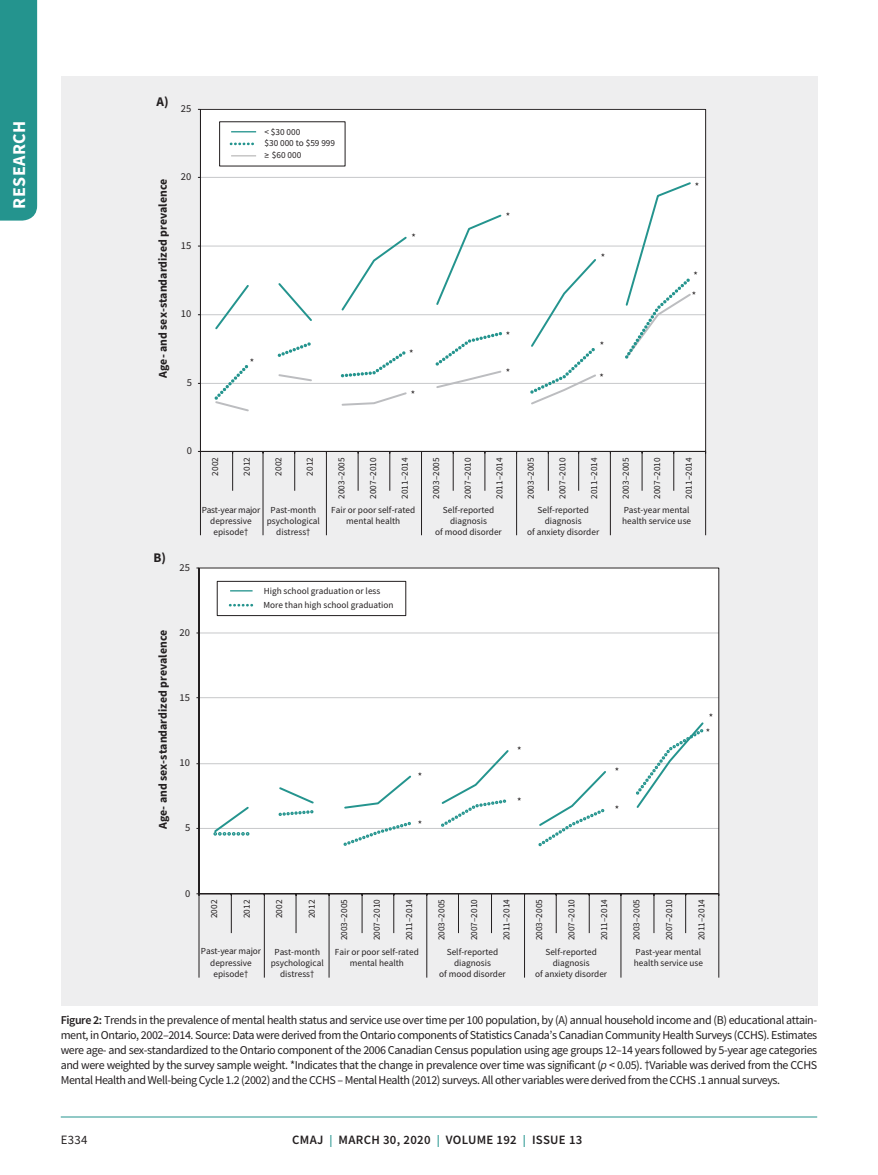
<style>
.page{position:relative;width:878px;height:1175px;background:#fff}
.page>*{position:absolute;margin:0;border:0;box-sizing:border-box;transform-origin:0 0}
.t1{font:700 18px "Source Sans Pro";letter-spacing:.025em;color:#fff}
.t2{font:700 13.2px "Source Sans Pro";color:#231f20}
.t3{font:600 12.75px "Source Sans Pro";letter-spacing:.025em;color:#231f20}
.t4{font:12.75px "Source Sans Pro";color:#231f20}
.t5{font:12px/15px "Source Sans Pro";letter-spacing:-.035em;color:#231f20;text-align:justify}
.t6{font:700 11.85px "Source Sans Pro";color:#231f20}
.t7{font:10.5px/14.9px "Source Sans Pro";color:#231f20}
.t8{font:9.3px/11.1px "Source Sans Pro";color:#231f20;text-align:center}
.s1{font-weight:600}
.s2{font-style:italic}
.s3{font-size:12px;color:#24948e}
</style>
<div class="page">
<div style="left:0;top:0;width:37px;height:220px;background:#24948e"></div>
<hr style="left:61px;top:1116px;width:756px;height:1px;background:#24948e">
<div style="left:61px;top:77px;width:756px;height:928px;background:#eeeeef"></div>
<svg style="left:196px;top:109px;width:523px;height:869px"></svg>
<div style="left:212px;top:181px;width:493px;height:653px;background:#fff"></div>
<svg style="left:213px;top:278px;width:491px;height:569px"></svg>
<div style="left:219px;top:121px;width:126px;height:45px;border:1px solid #231f20"></div>
<svg style="left:231px;top:131px;width:25px;height:1px"></svg>
<svg style="left:231px;top:143px;width:25px;height:2px"></svg>
<svg style="left:231px;top:155px;width:25px;height:1px"></svg>
<div style="left:217px;top:581px;width:189px;height:35px;border:1px solid #231f20"></div>
<svg style="left:230px;top:590px;width:22px;height:1px"></svg>
<svg style="left:230px;top:604px;width:25px;height:2px"></svg>
<h1 class="t1" style="left:7px;top:208px;width:89px;rotate:-90deg">RESEARCH</h1>
<h2 class="t2" style="left:156px;top:93px;width:14px">A)</h2>
<p class="t7" style="left:181px;top:102px;width:12px">25</p>
<p class="t6" style="left:155px;top:378px;width:201px;rotate:-90deg">Age- and sex-standardized prevalence</p>
<p class="t7" style="left:181px;top:170px;width:12px">20</p>
<p class="t7" style="left:181px;top:239px;width:12px">15</p>
<p class="t7" style="left:181px;top:307px;width:12px">10</p>
<p class="t7" style="left:187px;top:375px;width:7px">5</p>
<p class="t8" style="left:264px;top:126px;width:72px;line-height:11.9px;text-align:left">&lt; $30 000<br>$30 000 to $59 999 ≥ $60 000</p>
<p class="t7" style="left:250px;top:356px;width:6px">*</p>
<p class="t7" style="left:411px;top:231px;width:6px">*</p>
<p class="t7" style="left:409px;top:347px;width:6px">*</p>
<p class="t7" style="left:411px;top:387px;width:6px">*</p>
<p class="t7" style="left:505px;top:210px;width:6px">*</p>
<p class="t7" style="left:505px;top:329px;width:6px">*</p>
<p class="t7" style="left:505px;top:366px;width:6px">*</p>
<p class="t7" style="left:601px;top:251px;width:6px">*</p>
<p class="t7" style="left:600px;top:338px;width:6px">*</p>
<p class="t7" style="left:599px;top:371px;width:6px">*</p>
<p class="t7" style="left:694px;top:180px;width:6px">*</p>
<p class="t7" style="left:693px;top:269px;width:6px">*</p>
<p class="t7" style="left:691px;top:289px;width:6px">*</p>
<p class="t7" style="left:187px;top:444px;width:7px">0</p>
<h2 class="t2" style="left:153px;top:548px;width:14px">B)</h2>
<p class="t7" style="left:179px;top:560px;width:12px">25</p>
<p class="t6" style="left:155px;top:829px;width:201px;rotate:-90deg">Age- and sex-standardized prevalence</p>
<p class="t7" style="left:179px;top:625px;width:12px">20</p>
<p class="t7" style="left:179px;top:691px;width:12px">15</p>
<p class="t7" style="left:179px;top:756px;width:12px">10</p>
<p class="t7" style="left:185px;top:821px;width:7px">5</p>
<p class="t8" style="left:210px;top:475px;width:20px;rotate:-90deg">2002</p>
<p class="t8" style="left:242px;top:475px;width:20px;rotate:-90deg">2012</p>
<p class="t8" style="left:273px;top:475px;width:20px;rotate:-90deg">2002</p>
<p class="t8" style="left:305px;top:475px;width:20px;rotate:-90deg">2012</p>
<p class="t8" style="left:336px;top:499px;width:43px;rotate:-90deg">2003–2005</p>
<p class="t8" style="left:368px;top:499px;width:43px;rotate:-90deg">2007–2010</p>
<p class="t8" style="left:400px;top:499px;width:43px;rotate:-90deg">2011–2014</p>
<p class="t8" style="left:431px;top:499px;width:43px;rotate:-90deg">2003–2005</p>
<p class="t8" style="left:463px;top:499px;width:43px;rotate:-90deg">2007–2010</p>
<p class="t8" style="left:494px;top:499px;width:43px;rotate:-90deg">2011–2014</p>
<p class="t8" style="left:526px;top:499px;width:43px;rotate:-90deg">2003–2005</p>
<p class="t8" style="left:557px;top:499px;width:43px;rotate:-90deg">2007–2010</p>
<p class="t8" style="left:589px;top:499px;width:43px;rotate:-90deg">2011–2014</p>
<p class="t8" style="left:620px;top:499px;width:43px;rotate:-90deg">2003–2005</p>
<p class="t8" style="left:652px;top:499px;width:43px;rotate:-90deg">2007–2010</p>
<p class="t8" style="left:684px;top:499px;width:43px;rotate:-90deg">2011–2014</p>
<p class="t8" style="left:202px;top:504px;width:60px">Past-year major depressive episode†</p>
<p class="t8" style="left:267px;top:504px;width:55px">Past-month psychological distress†</p>
<p class="t8" style="left:331px;top:504px;width:85px">Fair or poor self-rated mental health</p>
<p class="t8" style="left:435px;top:504px;width:68px">Self-reported diagnosis<br>of mood disorder</p>
<p class="t8" style="left:527px;top:504px;width:73px">Self-reported diagnosis<br>of anxiety disorder</p>
<p class="t8" style="left:622px;top:504px;width:70px;text-align:left">Past-year mental health service use</p>
<p class="t8" style="left:263px;top:584px;width:132px;line-height:13.8px;text-align:left">High school graduation or less<br>More than high school graduation</p>
<p class="t7" style="left:418px;top:770px;width:6px">*</p>
<p class="t7" style="left:418px;top:818px;width:6px">*</p>
<p class="t7" style="left:517px;top:744px;width:6px">*</p>
<p class="t7" style="left:517px;top:794px;width:6px">*</p>
<p class="t7" style="left:615px;top:764px;width:6px">*</p>
<p class="t7" style="left:615px;top:803px;width:6px">*</p>
<p class="t7" style="left:706px;top:711px;width:9px">* *</p>
<p class="t7" style="left:185px;top:886px;width:7px">0</p>
<p class="t8" style="left:209px;top:918px;width:20px;rotate:-90deg">2002</p>
<p class="t8" style="left:242px;top:918px;width:20px;rotate:-90deg">2012</p>
<p class="t8" style="left:274px;top:918px;width:20px;rotate:-90deg">2002</p>
<p class="t8" style="left:307px;top:918px;width:20px;rotate:-90deg">2012</p>
<p class="t8" style="left:339px;top:940px;width:43px;rotate:-90deg">2003–2005</p>
<p class="t8" style="left:372px;top:940px;width:43px;rotate:-90deg">2007–2010</p>
<p class="t8" style="left:404px;top:940px;width:43px;rotate:-90deg">2011–2014</p>
<p class="t8" style="left:437px;top:940px;width:43px;rotate:-90deg">2003–2005</p>
<p class="t8" style="left:469px;top:940px;width:43px;rotate:-90deg">2007–2010</p>
<p class="t8" style="left:501px;top:940px;width:43px;rotate:-90deg">2011–2014</p>
<p class="t8" style="left:534px;top:940px;width:43px;rotate:-90deg">2003–2005</p>
<p class="t8" style="left:566px;top:940px;width:43px;rotate:-90deg">2007–2010</p>
<p class="t8" style="left:599px;top:940px;width:43px;rotate:-90deg">2011–2014</p>
<p class="t8" style="left:631px;top:940px;width:43px;rotate:-90deg">2003–2005</p>
<p class="t8" style="left:664px;top:940px;width:43px;rotate:-90deg">2007–2010</p>
<p class="t8" style="left:696px;top:940px;width:43px;rotate:-90deg">2011–2014</p>
<p class="t8" style="left:201px;top:946px;width:62px">Past-year major depressive episode†</p>
<p class="t8" style="left:271px;top:947px;width:55px">Past-month psychological distress†</p>
<p class="t8" style="left:335px;top:947px;width:85px">Fair or poor self-rated mental health</p>
<p class="t8" style="left:634px;top:947px;width:70px;text-align:left">Past-year mental health service use</p>
<p class="t8" style="left:439px;top:947px;width:68px">Self-reported diagnosis<br>of mood disorder</p>
<p class="t8" style="left:535px;top:947px;width:73px">Self-reported diagnosis<br>of anxiety disorder</p>
<p class="t5" style="left:61px;top:1012px;width:758px"><span class="s1">Figure 2:</span> Trends in the prevalence of mental health status and service use over time per 100 population, by (A) annual household income and (B) educational attain&shy;ment, in Ontario, 2002–2014. Source: Data were derived from the Ontario components of Statistics Canada’s Canadian Community Health Surveys (CCHS). Estimates were age- and sex-standardized to the Ontario component of the 2006 Canadian Census population using age groups 12–14 years followed by 5-year age categories and were weighted by the survey sample weight. *Indicates that the change in prevalence over time was significant (<span class="s2">p</span> &lt; 0.05). †Variable was derived from the CCHS Mental Health and Well-being Cycle 1.2 (2002) and the CCHS – Mental Health (2012) surveys. All other variables were derived from the CCHS .1 annual surveys.</p>
<h3 class="t4" style="left:61px;top:1132px;width:28px">E334</h3>
<h3 class="t3" style="left:292px;top:1131px;width:292px">CMAJ <span class="s3">|</span> MARCH 30, 2020 <span class="s3">|</span> VOLUME 192 <span class="s3">|</span> ISSUE 13</h3>
</div>
